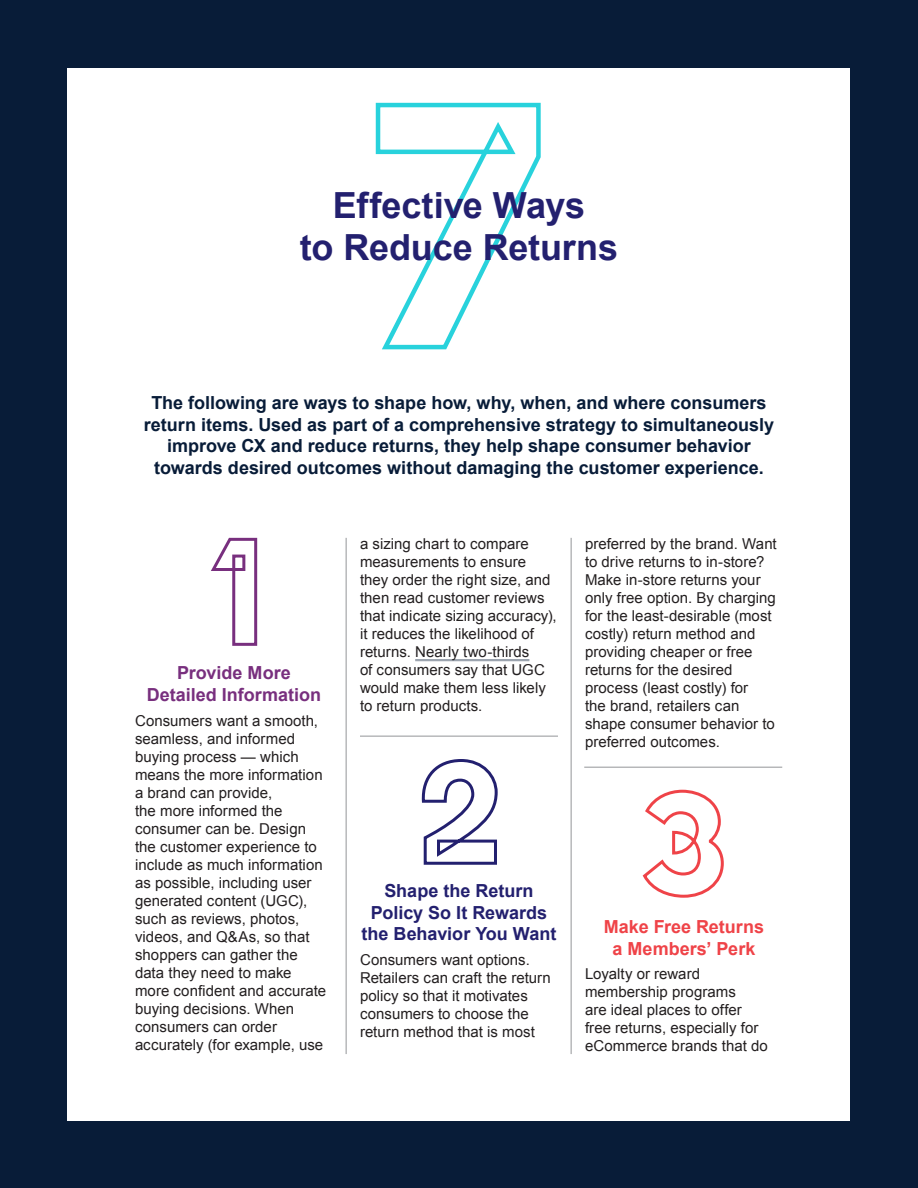
<style>
.page{position:relative;width:918px;height:1188px;background:#081c38}
.page>*{position:absolute;margin:0;border:0;box-sizing:border-box;transform-origin:0 0}
.Headline{font:700 36px "Arial";letter-spacing:-.005em;color:#23206f}
.Sub_02{font:700 18px/21.6px "Arial";color:#081c38;text-align:center}
.Sub_02-2{font:700 18px/21.6px "Arial";color:#23206f;text-align:center}
.Sub_02-3{font:700 18px/21.6px "Arial";color:#782f7e;text-align:center}
.Sub_02-4{font:700 18px/21.6px "Arial";color:#ef4348;text-align:center}
.Sub_02-5{font:15px/18px "Arial";letter-spacing:.005em;color:#231f20}
</style>
<div class="page">
<div style="left:68px;top:68px;width:782px;height:1053px;background:#fff"></div>
<hr style="left:415px;top:659px;width:114px;height:2px;background:#9ca4af">
<svg style="left:375px;top:102px;width:166px;height:248px"></svg>
<svg style="left:211px;top:537px;width:47px;height:109px"></svg>
<svg style="left:421px;top:759px;width:77px;height:106px"></svg>
<svg style="left:642px;top:789px;width:82px;height:109px"></svg>
<hr style="left:346px;top:538px;width:1px;height:516px;background:#939598">
<hr style="left:571px;top:538px;width:1px;height:516px;background:#939598">
<hr style="left:360px;top:736px;width:198px;height:1px;background:#939598">
<hr style="left:584px;top:767px;width:198px;height:1px;background:#939598">
<p class="Headline" style="left:333px;top:182px;width:254px">Effective Ways</p>
<p class="Headline" style="left:300px;top:224px;width:320px">to Reduce Returns</p>
<p class="Sub_02" style="left:144px;top:393px;width:632px">The following are ways to shape how, why, when, and where consumers return items. Used as part of a comprehensive strategy to simultaneously improve CX and reduce returns, they help shape consumer behavior towards desired outcomes without damaging the customer experience.</p>
<p class="Sub_02-3" style="left:147px;top:663px;width:176px">Provide More<br>Detailed Information</p>
<p class="Sub_02-5" style="left:135px;top:711px;width:193px">Consumers want a smooth, seamless, and informed buying process — which means the more information a brand can provide,<br>the more informed the consumer can be. Design the customer experience to include as much information as possible, including user generated content (UGC), such as reviews, photos, videos, and Q&amp;As, so that shoppers can gather the data they need to make more confident and accurate buying decisions. When consumers can order accurately (for example, use</p>
<p class="Sub_02-5" style="left:360px;top:535px;width:198px">a sizing chart to compare measurements to ensure they order the right size, and then read customer reviews that indicate sizing accuracy), it reduces the likelihood of returns. Nearly two-thirds<br>of consumers say that UGC would make them less likely to return products.</p>
<p class="Sub_02-5" style="left:585px;top:535px;width:193px">preferred by the brand. Want to drive returns to in-store?<br>Make in-store returns your only free option. By charging for the least-desirable (most costly) return method and providing cheaper or free returns for the desired process (least costly) for<br>the brand, retailers can shape consumer behavior to preferred outcomes.</p>
<p class="Sub_02-2" style="left:361px;top:881px;width:197px">Shape the Return<br>Policy So It Rewards the Behavior You Want</p>
<p class="Sub_02-5" style="left:360px;top:951px;width:192px">Consumers want options.<br>Retailers can craft the return policy so that it motivates consumers to choose the return method that is most</p>
<p class="Sub_02-4" style="left:604px;top:917px;width:162px">Make Free Returns a Members’ Perk</p>
<p class="Sub_02-5" style="left:585px;top:965px;width:184px">Loyalty or reward membership programs<br>are ideal places to offer free returns, especially for eCommerce brands that do</p>
</div>
